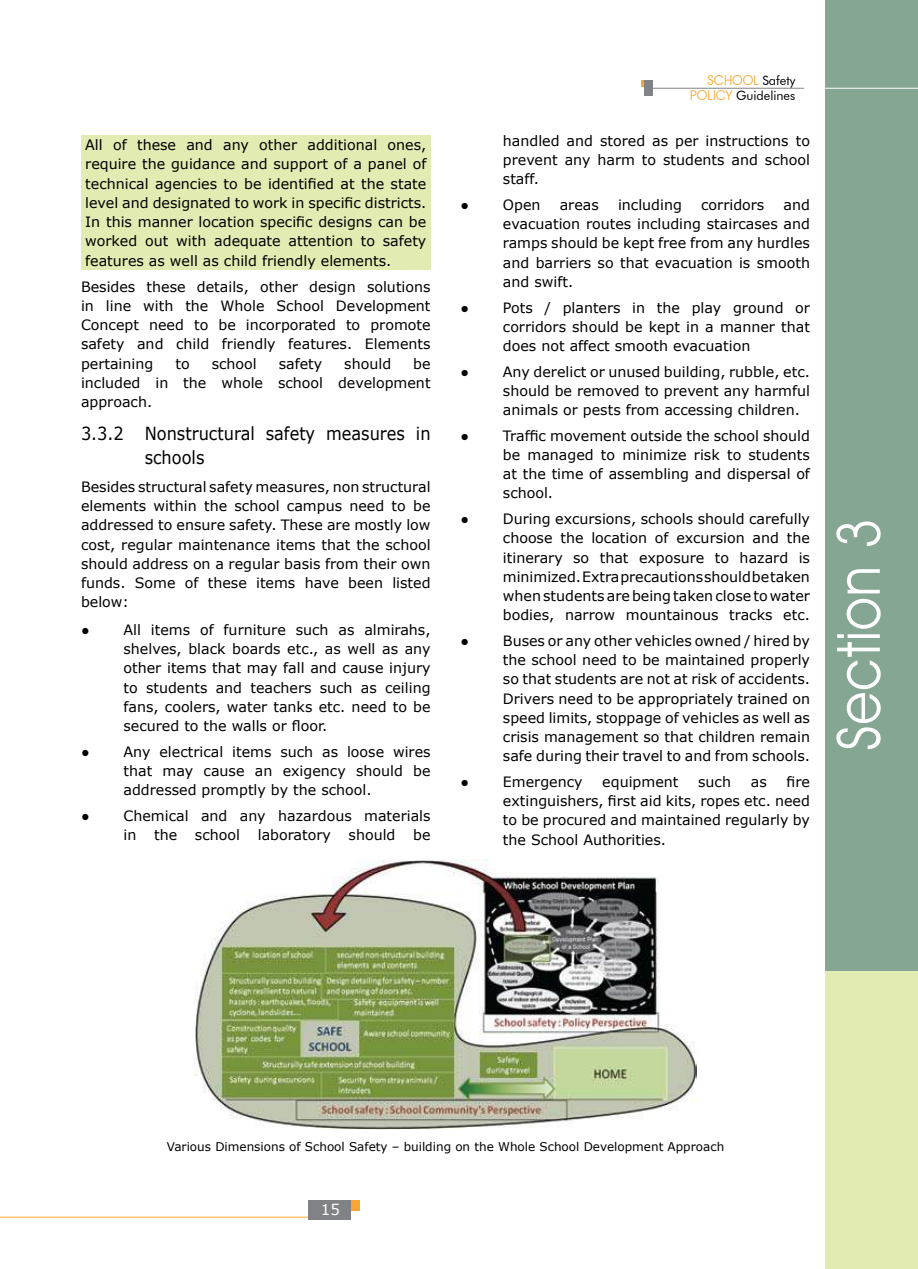
<style>
.page{position:relative;width:918px;height:1269px;background:#fff}
.page>*{position:absolute;margin:0;border:0;box-sizing:border-box;transform-origin:0 0}
.t1{font:60px "Avant Garde IT Cby BT";letter-spacing:.02em;color:#fff;scale:.9 1}
.t2{font:18px/24.3px "Verdana";color:#000;scale:.9 1}
.t3{font:15px "Verdana";color:#fff}
.t4{font:14.25px/19.2px "Verdana";color:#000;text-align:justify}
.t5{font:13.5px "Avant Garde IT Cby BT";color:#faa634}
.t6{font:12.75px "Futura BT";color:#000}
.t7{font:12px "Verdana";color:#000}
.s1{font-family:"Times New Roman"}
.s2{font-family:"Futura BT";font-size:12.75px;color:#000}
.s3{font-family:"Avant Garde IT Cby BT";font-size:13.5px;color:#faa634}
</style>
<div class="page">
<div style="left:825px;top:969px;width:93px;height:300px;background:#e2ecb2"></div>
<div style="left:825px;top:0;width:93px;height:970px;background:#85a692"></div>
<div style="left:351px;top:1200px;width:8px;height:10px;background:#faa634"></div>
<hr style="left:0;top:1217px;width:309px;height:1px;background:#faa634">
<div style="left:309px;top:1200px;width:42px;height:20px;background:#808285"></div>
<svg style="left:641px;top:80px;width:3px;height:7px"></svg>
<div style="left:644px;top:80px;width:9px;height:16px;background:#808285"></div>
<hr style="left:652px;top:88px;width:152px;height:1px;background:#808285">
<hr style="left:804px;top:88px;width:114px;height:1px;background:#fff">
<div style="left:81px;top:135px;width:350px;height:135px;background:#e2ecb2"></div>
<img style="left:194px;top:860px;width:503px;height:269px">
<p class="t4" style="left:85px;top:135px;width:343px">All of these and any other additional ones, require the guidance and support of a panel of technical agencies to be identified at the state level and designated to work in specific districts.<br>In this manner location specific designs can be worked out with adequate attention to safety features as well as child friendly elements.</p>
<p class="t4" style="left:81px;top:277px;width:351px">Besides these details, other design solutions in line with the Whole School Development Concept need to be incorporated to promote safety and child friendly features. Elements pertaining</p>
<p class="t4" style="left:175px;top:354px;width:16px">to</p>
<p class="t4" style="left:212px;top:354px;width:47px">school</p>
<p class="t4" style="left:279px;top:354px;width:45px">safety</p>
<p class="t4" style="left:344px;top:354px;width:48px">should</p>
<p class="t4" style="left:81px;top:354px;width:351px;text-indent:332px">be included in the whole school development approach.</p>
<p class="t2" style="left:145px;top:421px;width:319px;text-indent:-64px">3.3.2 Nonstructural safety measures in schools</p>
<p class="t4" style="left:81px;top:477px;width:351px">Besides structural safety measures, non structural elements within the school campus need to be addressed to ensure safety. These are mostly low cost, regular maintenance items that the school should address on a regular basis from their own funds. Some of these items have been listed below:</p>
<p class="t4" style="left:124px;top:620px;width:309px;text-indent:-43px"><span class="s1">●</span> All items of furniture such as almirahs, shelves, black boards etc., as well as any other items that may fall and cause injury to students and teachers such as ceiling fans, coolers, water tanks etc. need to be secured to the walls or floor.</p>
<p class="t4" style="left:124px;top:742px;width:309px;text-indent:-43px"><span class="s1">●</span> Any electrical items such as loose wires that may cause an exigency should be addressed promptly by the school.</p>
<p class="t4" style="left:81px;top:806px;width:351px;text-align:right"><span class="s1">●</span> Chemical and any hazardous materials in the school laboratory should be</p>
<p class="t5" style="left:708px;top:72px;width:89px">SCHOOL <span class="s2">Safety</span></p>
<p class="t6" style="left:690px;top:88px;width:107px"><span class="s3">POLICY</span> Guidelines</p>
<p class="t4" style="left:503px;top:131px;width:309px">handled and stored as per instructions to prevent any harm to students and school staff.</p>
<p class="t4" style="left:460px;top:195px;width:82px"><span class="s1">●</span> Open</p>
<p class="t4" style="left:560px;top:195px;width:41px">areas</p>
<p class="t4" style="left:618px;top:195px;width:65px">including</p>
<p class="t4" style="left:701px;top:195px;width:65px">corridors</p>
<p class="t4" style="left:503px;top:195px;width:309px;text-indent:281px">and evacuation routes including staircases and ramps should be kept free from any hurdles and barriers so that evacuation is smooth and swift.</p>
<p class="t4" style="left:503px;top:298px;width:309px;text-indent:-43px"><span class="s1">●</span> Pots / planters in the play ground or corridors should be kept in a manner that does not affect smooth evacuation</p>
<p class="t4" style="left:503px;top:362px;width:309px;text-indent:-43px"><span class="s1">●</span> Any derelict or unused building, rubble, etc. should be removed to prevent any harmful animals or pests from accessing children.</p>
<p class="t4" style="left:503px;top:426px;width:309px;text-indent:-43px"><span class="s1">●</span> Traffic movement outside the school should be managed to minimize risk to students at the time of assembling and dispersal of school.</p>
<p class="t4" style="left:503px;top:509px;width:309px;text-indent:-43px"><span class="s1">●</span> During excursions, schools should carefully choose the location of excursion and the itinerary so that exposure to hazard is minimized. Extra precautions should be taken when students are being taken close to water bodies, narrow mountainous tracks etc.</p>
<p class="t4" style="left:503px;top:631px;width:309px;text-indent:-43px"><span class="s1">●</span> Buses or any other vehicles owned / hired by the school need to be maintained properly so that students are not at risk of accidents.<br>Drivers need to be appropriately trained on speed limits, stoppage of vehicles as well as crisis management so that children remain safe during their travel to and from schools.</p>
<p class="t4" style="left:460px;top:772px;width:124px"><span class="s1">●</span> Emergency</p>
<p class="t4" style="left:602px;top:772px;width:78px">equipment</p>
<p class="t4" style="left:698px;top:772px;width:34px">such</p>
<p class="t4" style="left:751px;top:772px;width:17px">as</p>
<p class="t4" style="left:503px;top:772px;width:309px;text-indent:284px">fire extinguishers, first aid kits, ropes etc. need to be procured and maintained regularly by the School Authorities.</p>
<h1 class="t1" style="left:822px;top:751px;width:260px;rotate:-90deg">Section 3</h1>
<p class="t7" style="left:167px;top:1138px;width:559px">Various Dimensions of School Safety – building on the Whole School Development Approach</p>
<p class="t3" style="left:321px;top:1199px;width:21px">15</p>
</div>
